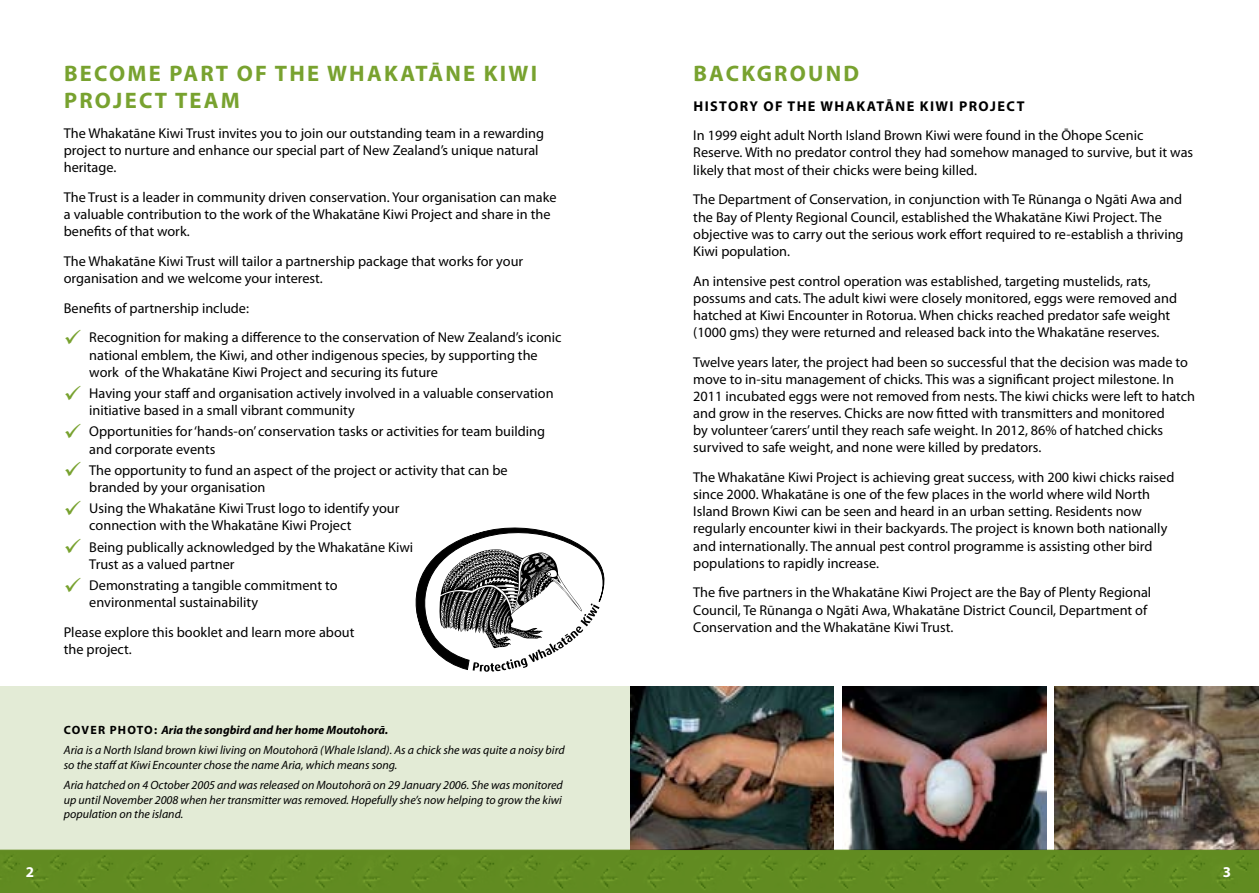
<style>
.page{position:relative;width:1259px;height:893px;background:#fff}
.page>*{position:absolute;margin:0;border:0;box-sizing:border-box;transform-origin:0 0}
.t1{font:700 22.5px/27px "Myriad Pro";letter-spacing:.1em;color:#78a22f}
.t2{font:700 15px "Myriad Pro";color:#fff}
.t3{font:14.25px/17.1px "Myriad Pro";color:#000}
.t4{font:700 14.25px "Myriad Pro";letter-spacing:.1em;color:#000}
.t5{font:italic 12px/20.9px "Myriad Pro";color:#000}
.t6{font:700 12px "Myriad Pro";color:#000}
.s1{color:#78a22f}
.s2{font-weight:700;font-style:normal}
.s3{font-weight:700}
</style>
<div class="page">
<img style="left:1054px;top:686px;width:205px;height:164px">
<img style="left:629px;top:686px;width:204px;height:164px">
<img style="left:842px;top:686px;width:204px;height:164px">
<div style="left:0;top:686px;width:629px;height:164px;background:#e3ebd6"></div>
<svg style="left:415px;top:527px;width:190px;height:145px"></svg>
<div style="left:0;top:850px;width:1259px;height:43px;background:#618b21"></div>
<h1 class="t1" style="left:64px;top:59px;width:475px">BECOME PART OF THE WHAKATĀNE KIWI<br>PROJECT TEAM</h1>
<p class="t3" style="left:64px;top:124px;width:482px">The Whakatāne Kiwi Trust invites you to join our outstanding team in a rewarding project to nurture and enhance our special part of New Zealand’s unique natural heritage.</p>
<p class="t3" style="left:64px;top:188px;width:494px">The Trust is a leader in community driven conservation. Your organisation can make a valuable contribution to the work of the Whakatāne Kiwi Project and share in the benefits of that work.</p>
<p class="t3" style="left:64px;top:252px;width:461px">The Whakatāne Kiwi Trust will tailor a partnership package that works for your organisation and we welcome your interest.</p>
<p class="t3" style="left:64px;top:299px;width:187px">Benefits of partnership include:</p>
<p class="t3" style="left:89px;top:329px;width:474px;text-indent:-26px"><span class="s1">✓</span> Recognition for making a difference to the conservation of New Zealand’s iconic national emblem, the Kiwi, and other indigenous species, by supporting the work of the Whakatāne Kiwi Project and securing its future</p>
<p class="t3" style="left:89px;top:384px;width:466px;text-indent:-26px"><span class="s1">✓</span> Having your staff and organisation actively involved in a valuable conservation initiative based in a small vibrant community</p>
<p class="t3" style="left:89px;top:423px;width:457px;text-indent:-26px"><span class="s1">✓</span> Opportunities for ‘hands-on’ conservation tasks or activities for team building and corporate events</p>
<p class="t3" style="left:89px;top:461px;width:420px;text-indent:-26px"><span class="s1">✓</span> The opportunity to fund an aspect of the project or activity that can be branded by your organisation</p>
<p class="t3" style="left:89px;top:500px;width:311px;text-indent:-26px"><span class="s1">✓</span> Using the Whakatāne Kiwi Trust logo to identify your connection with the Whakatāne Kiwi Project</p>
<p class="t3" style="left:89px;top:538px;width:325px;text-indent:-26px"><span class="s1">✓</span> Being publically acknowledged by the Whakatāne Kiwi<br>Trust as a valued partner</p>
<p class="t3" style="left:89px;top:577px;width:250px;text-indent:-26px"><span class="s1">✓</span> Demonstrating a tangible commitment to environmental sustainability</p>
<p class="t3" style="left:64px;top:624px;width:292px">Please explore this booklet and learn more about the project.</p>
<p class="t5" style="left:64px;top:719px;width:502px;text-indent:90px"><span class="s2">:</span> <span class="s3">Aria the songbird and her home Moutohorā.<br></span>Aria is a North Island brown kiwi living on Moutohorā (Whale Island). As a chick she was quite a noisy bird</p>
<p class="t5" style="left:64px;top:754px;width:500px">so the staff at Kiwi Encounter chose the name Aria, which means song.<br>Aria hatched on 4 October 2005 and was released on Moutohorā on 29 January 2006. She was monitored</p>
<p class="t5" style="left:64px;top:792px;width:500px;line-height:14.4px">up until November 2008 when her transmitter was removed. Hopefully she’s now helping to grow the kiwi population on the island.</p>
<p class="t6" style="left:64px;top:722px;width:56px">COVER PHOTO</p>
<h1 class="t1" style="left:693px;top:59px;width:167px">BACKGROUND</h1>
<p class="t4" style="left:693px;top:96px;width:21px">HISTOR</p>
<p class="t4" style="left:749px;top:96px;width:49px">Y OF THE</p>
<p class="t4" style="left:820px;top:96px;width:25px">WHAKAT</p>
<p class="t4" style="left:884px;top:96px;width:54px">ĀNE KIWI</p>
<p class="t4" style="left:959px;top:96px;width:20px">PROJECT</p>
<p class="t3" style="left:693px;top:127px;width:501px">In 1999 eight adult North Island Brown Kiwi were found in the Ōhope Scenic<br>Reserve. With no predator control they had somehow managed to survive, but it was likely that most of their chicks were being killed.</p>
<p class="t3" style="left:693px;top:191px;width:492px">The Department of Conservation, in conjunction with Te Rūnanga o Ngāti Awa and the Bay of Plenty Regional Council, established the Whakatāne Kiwi Project. The objective was to carry out the serious work effort required to re-establish a thriving Kiwi population.</p>
<p class="t3" style="left:693px;top:272px;width:485px">An intensive pest control operation was established, targeting mustelids, rats, possums and cats. The adult kiwi were closely monitored, eggs were removed and hatched at Kiwi Encounter in Rotorua. When chicks reached predator safe weight (1000 gms) they were returned and released back into the Whakatāne reserves.</p>
<p class="t3" style="left:693px;top:353px;width:503px">Twelve years later, the project had been so successful that the decision was made to move to in-situ management of chicks. This was a significant project milestone. In 2011 incubated eggs were not removed from nests. The kiwi chicks were left to hatch and grow in the reserves. Chicks are now fitted with transmitters and monitored<br>by volunteer ‘carers’ until they reach safe weight. In 2012, 86% of hatched chicks survived to safe weight, and none were killed by predators.</p>
<p class="t3" style="left:693px;top:469px;width:482px">The Whakatāne Kiwi Project is achieving great success, with 200 kiwi chicks raised since 2000. Whakatāne is one of the few places in the world where wild North Island Brown Kiwi can be seen and heard in an urban setting. Residents now regularly encounter kiwi in their backyards. The project is known both nationally and internationally. The annual pest control programme is assisting other bird populations to rapidly increase.</p>
<p class="t3" style="left:693px;top:584px;width:459px">The five partners in the Whakatāne Kiwi Project are the Bay of Plenty Regional<br>Council, Te Rūnanga o Ngāti Awa, Whakatāne District Council, Department of<br>Conservation and the Whakatāne Kiwi Trust.</p>
<p class="t2" style="left:26px;top:862px;width:10px">2</p>
<p class="t2" style="left:1223px;top:862px;width:10px">3</p>
</div>
